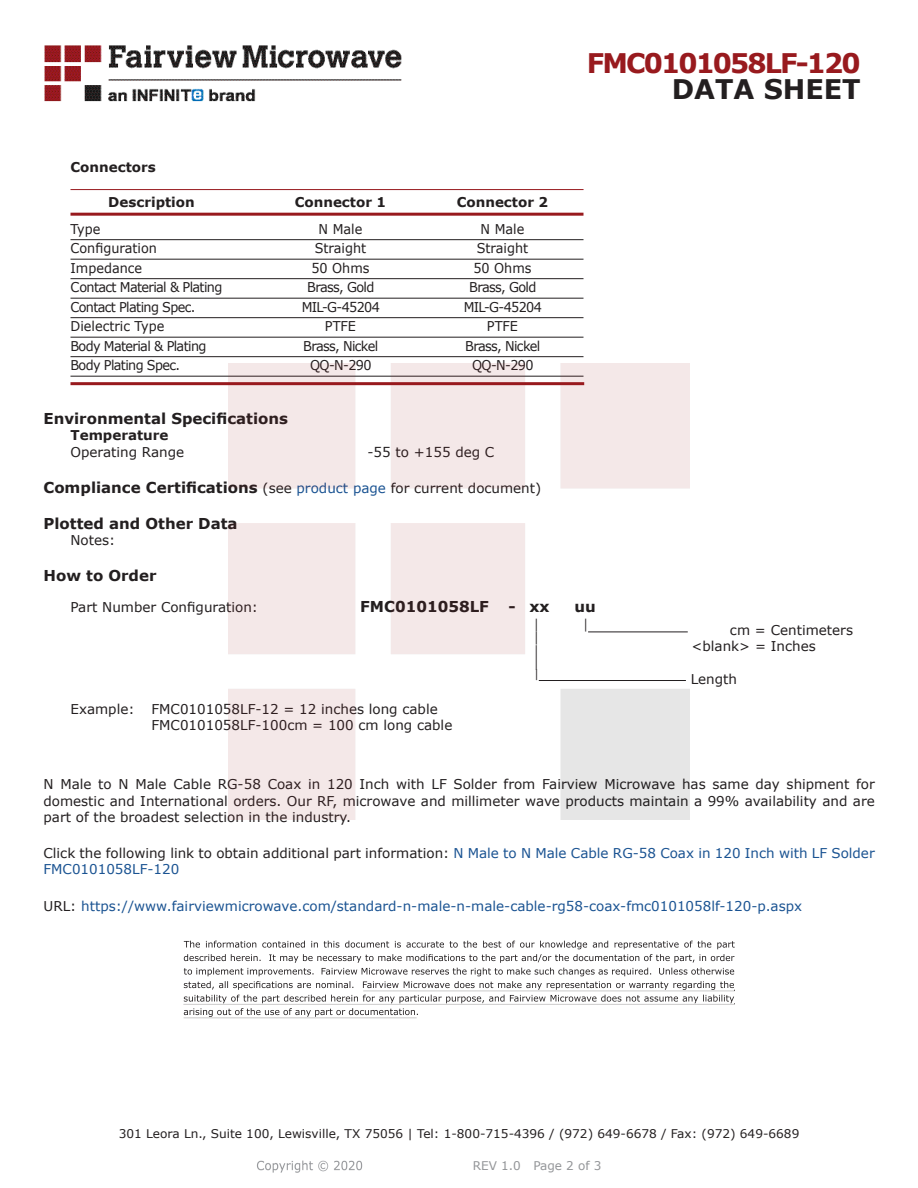
<style>
.page{position:relative;width:918px;height:1188px;background:#fff}
.page>*{position:absolute;margin:0;border:0;box-sizing:border-box;transform-origin:0 0}
.FM{font:700 27px "Verdana";letter-spacing:-.07em;color:#981a1e}
.t1{font:700 27px "Verdana";color:#231f20}
.Specs_Para{font:25.8px "Verdana";color:#231f20;scale:.39 1}
.Head1_for_Compliance{font:700 15px "Verdana";color:#231f20}
.Head1{font:700 15px "Verdana";color:#231f20}
.Specs_Para-2{font:700 15px "Verdana";color:#231f20}
.Web_Description_Para{font:13.5px/16.2px "Verdana";color:#231f20;text-align:justify}
.Table_Body_Connector{font:13.5px "Verdana";letter-spacing:-.05em;color:#231f20;scale:.95 1}
.Specs_Para-3{font:13.5px "Verdana";color:#231f20}
.Web_Description_Para-2{font:13.5px/16.2px "Verdana";color:#1a5392}
.URL_para{font:13.5px "Verdana";color:#1a5392}
.Table_Body_Connector-2{font:13.5px "Verdana";color:#231f20;scale:.95 1}
.Table_Header_Connect{font:700 13.5px "Verdana";color:#231f20}
.Head2_after_Head1{font:700 13.5px "Verdana";color:#231f20}
.Head2{font:700 13.5px "Verdana";color:#231f20}
.Specs_Para-4{font:13.5px "Verdana";color:#231f20;scale:.75 1}
.t2{font:12px "Verdana";color:#231f20}
.REV_Info{font:12px "Verdana";color:#939598}
.Specs_Para-5{font:11.25px "Verdana";color:#231f20;scale:.86 1}
.s1{font-weight:400;font-size:13.5px}
.s2{font-weight:400;font-size:13.5px;color:#1a5392}
.s3{color:#231f20}
</style>
<div class="page">
<hr style="left:70px;top:189px;width:514px;height:1px;background:#981a1e">
<hr style="left:70px;top:213px;width:514px;height:3px;background:#981a1e">
<hr style="left:70px;top:239px;width:514px;height:1px;background:#231f20">
<hr style="left:70px;top:259px;width:514px;height:1px;background:#231f20">
<hr style="left:70px;top:278px;width:514px;height:1px;background:#231f20">
<hr style="left:70px;top:298px;width:514px;height:1px;background:#231f20">
<hr style="left:70px;top:317px;width:514px;height:1px;background:#231f20">
<hr style="left:70px;top:337px;width:514px;height:1px;background:#231f20">
<hr style="left:70px;top:356px;width:514px;height:1px;background:#231f20">
<hr style="left:70px;top:376px;width:514px;height:1px;background:#231f20">
<hr style="left:70px;top:382px;width:514px;height:3px;background:#981a1e">
<svg style="left:184px;top:941px;width:551px;height:76px"></svg>
<hr style="left:363px;top:991px;width:372px;height:1px;background:#231f20">
<hr style="left:183px;top:1004px;width:551px;height:1px;background:#231f20">
<hr style="left:184px;top:1017px;width:233px;height:1px;background:#231f20">
<img style="left:257px;top:1160px;width:106px;height:13px">
<img style="left:228px;top:364px;width:462px;height:456px">
<img style="left:44px;top:45px;width:358px;height:57px">
<p class="FM" style="left:587px;top:44px;width:276px">FMC0101058LF-120</p>
<p class="t1" style="left:672px;top:70px;width:191px">DATA SHEET</p>
<p class="Head2" style="left:70px;top:158px;width:87px">Connectors</p>
<p class="Table_Header_Connect" style="left:108px;top:192px;width:88px">Description</p>
<p class="Table_Header_Connect" style="left:295px;top:192px;width:93px">Connector 1</p>
<p class="Table_Header_Connect" style="left:457px;top:192px;width:93px">Connector 2</p>
<p class="Table_Body_Connector" style="left:70px;top:219px;width:33px">Type</p>
<p class="Table_Body_Connector" style="left:319px;top:219px;width:48px">N Male</p>
<p class="Table_Body_Connector" style="left:481px;top:219px;width:48px">N Male</p>
<p class="Table_Body_Connector-2" style="left:70px;top:239px;width:92px">Configuration</p>
<p class="Table_Body_Connector-2" style="left:315px;top:239px;width:56px">Straight</p>
<p class="Table_Body_Connector-2" style="left:477px;top:239px;width:56px">Straight</p>
<p class="Table_Body_Connector-2" style="left:70px;top:258px;width:77px">Impedance</p>
<p class="Table_Body_Connector" style="left:311px;top:258px;width:63px">50 Ohms</p>
<p class="Table_Body_Connector" style="left:473px;top:258px;width:63px">50 Ohms</p>
<p class="Table_Body_Connector" style="left:70px;top:278px;width:161px">Contact Material &amp; Plating</p>
<p class="Table_Body_Connector" style="left:307px;top:278px;width:72px">Brass, Gold</p>
<p class="Table_Body_Connector" style="left:469px;top:278px;width:72px">Brass, Gold</p>
<p class="Table_Body_Connector" style="left:70px;top:297px;width:133px">Contact Plating Spec.</p>
<p class="Table_Body_Connector" style="left:302px;top:297px;width:84px">MIL-G-45204</p>
<p class="Table_Body_Connector" style="left:464px;top:297px;width:84px">MIL-G-45204</p>
<p class="Table_Body_Connector-2" style="left:70px;top:317px;width:100px">Dielectric Type</p>
<p class="Table_Body_Connector" style="left:325px;top:317px;width:34px">PTFE</p>
<p class="Table_Body_Connector" style="left:487px;top:317px;width:34px">PTFE</p>
<p class="Table_Body_Connector" style="left:70px;top:336px;width:145px">Body Material &amp; Plating</p>
<p class="Table_Body_Connector" style="left:303px;top:336px;width:80px">Brass, Nickel</p>
<p class="Table_Body_Connector" style="left:465px;top:336px;width:80px">Brass, Nickel</p>
<p class="Table_Body_Connector" style="left:70px;top:356px;width:117px">Body Plating Spec.</p>
<p class="Table_Body_Connector" style="left:310px;top:356px;width:66px">QQ-N-290</p>
<p class="Table_Body_Connector" style="left:472px;top:356px;width:66px">QQ-N-290</p>
<p class="Head1" style="left:44px;top:408px;width:246px">Environmental Specifications</p>
<p class="Head2_after_Head1" style="left:70px;top:426px;width:100px">Temperature</p>
<p class="Specs_Para-3" style="left:70px;top:442px;width:115px">Operating Range</p>
<p class="Specs_Para-3" style="left:368px;top:442px;width:128px">-55 to +155 deg C</p>
<p class="Head1_for_Compliance" style="left:44px;top:476px;width:499px">Compliance Certifications <span class="s1">(see</span> <span class="s2">product page</span> <span class="s1">for current document)</span></p>
<p class="Head1_for_Compliance" style="left:44px;top:512px;width:196px">Plotted and Other Data</p>
<p class="Specs_Para-3" style="left:70px;top:531px;width:46px">Notes:</p>
<p class="Head1_for_Compliance" style="left:44px;top:565px;width:115px">How to Order</p>
<p class="Specs_Para-3" style="left:70px;top:598px;width:189px">Part Number Configuration:</p>
<p class="Specs_Para-2" style="left:360px;top:596px;width:130px">FMC0101058LF</p>
<p class="Specs_Para-2" style="left:509px;top:596px;width:43px">- xx</p>
<p class="Specs_Para-2" style="left:575px;top:596px;width:23px">uu</p>
<p class="Specs_Para-4" style="left:534px;top:615px;width:8px">|</p>
<p class="Specs_Para-4" style="left:584px;top:615px;width:8px">|</p>
<p class="Specs_Para-3" style="left:730px;top:621px;width:125px">cm = Centimeters</p>
<p class="Specs_Para-4" style="left:534px;top:628px;width:8px">|</p>
<p class="Specs_Para-3" style="left:692px;top:637px;width:126px">&lt;blank&gt; = Inches</p>
<p class="Specs_Para" style="left:534px;top:638px;width:13px">|</p>
<p class="Specs_Para-5" style="left:534px;top:666px;width:7px">|</p>
<p class="Specs_Para-3" style="left:691px;top:670px;width:48px">Length</p>
<p class="Specs_Para-3" style="left:70px;top:699px;width:66px">Example:</p>
<p class="Specs_Para-3" style="left:152px;top:699px;width:288px">FMC0101058LF-12 = 12 inches long cable</p>
<p class="Specs_Para-3" style="left:152px;top:716px;width:302px">FMC0101058LF-100cm = 100 cm long cable</p>
<p class="Web_Description_Para" style="left:44px;top:776px;width:833px">N Male to N Male Cable RG-58 Coax in 120 Inch with LF Solder from Fairview Microwave has same day shipment for domestic and International orders. Our RF, microwave and millimeter wave products maintain a 99% availability and are part of the broadest selection in the industry.</p>
<p class="Web_Description_Para-2" style="left:44px;top:845px;width:833px"><span class="s3">Click the following link to obtain additional part information:</span> N Male to N Male Cable RG-58 Coax in 120 Inch with LF Solder<br>FMC0101058LF-120</p>
<p class="URL_para" style="left:44px;top:897px;width:760px"><span class="s3">URL:</span> https://www.fairviewmicrowave.com/standard-n-male-n-male-cable-rg58-coax-fmc0101058lf-120-p.aspx</p>
<p class="t2" style="left:119px;top:1125px;width:682px">301 Leora Ln., Suite 100, Lewisville, TX 75056 | Tel: 1-800-715-4396 / (972) 649-6678 / Fax: (972) 649-6689</p>
<p class="REV_Info" style="left:473px;top:1157px;width:130px">REV 1.0 Page 2 of 3</p>
</div>
